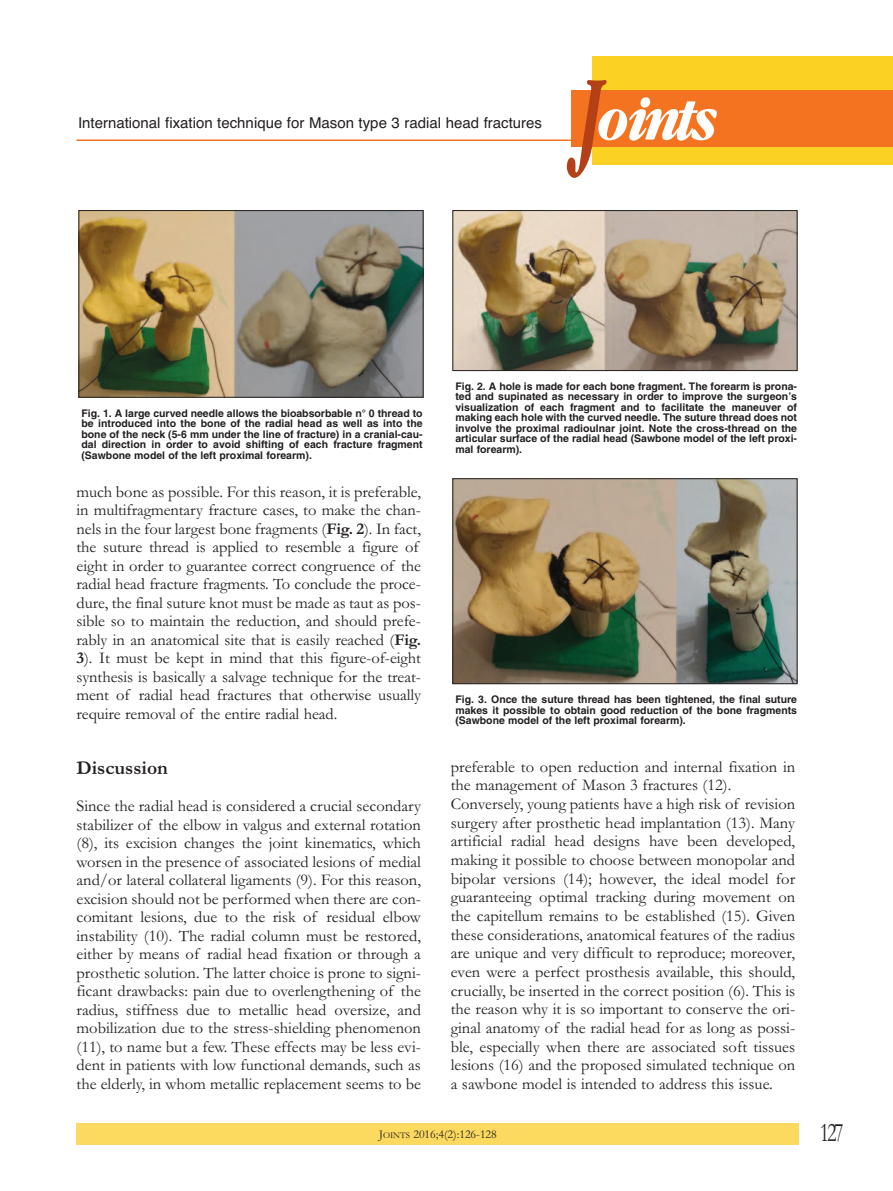
<style>
.page{position:relative;width:893px;height:1191px;background:#fff}
.page>*{position:absolute;margin:0;border:0;box-sizing:border-box;transform-origin:0 0}
.t1{font:italic 700 55.8px "Garamond Cond";letter-spacing:-.085em;color:#fff}
.t2{font:27px "Garamond";color:#231f20;scale:.75 1}
.t3{font:700 19.5px "Garamond";color:#231f20}
.t4{font:16.5px/18.5px "Garamond";color:#231f20}
.t5{font:15px "Helvetica";color:#231f20}
.t6{font:12px "Garamond";color:#231f20}
.t7{font:700 10.5px/10.5px "Helvetica";color:#231f20;text-align:justify}
.s1{font-size:99.9px;color:#b44018}
.s2{font-weight:700}
.s3{font-size:9px}
</style>
<div class="page">
<div style="left:77px;top:1123px;width:722px;height:22px;background:#fcd95f"></div>
<hr style="left:77px;top:139px;width:640px;height:2px;background:#f47321">
<div style="left:592px;top:56px;width:301px;height:108px;background:#fbd124"></div>
<div style="left:571px;top:91px;width:322px;height:56px;background:#f47321"></div>
<img style="left:80px;top:212px;width:341px;height:183px">
<div style="left:78px;top:210px;width:345px;height:187px;border:1px solid #231f20"></div>
<img style="left:454px;top:212px;width:341px;height:157px">
<div style="left:452px;top:210px;width:345px;height:161px;border:1px solid #231f20"></div>
<img style="left:454px;top:480px;width:341px;height:202px">
<div style="left:452px;top:478px;width:345px;height:206px;border:1px solid #231f20"></div>
<p class="t5" style="left:78px;top:114px;width:466px">International fixation technique for Mason type 3 radial head fractures</p>
<h1 class="t1" style="left:574px;top:88px;width:140px"><span class="s1">J</span>oints</h1>
<p class="t7" style="left:81px;top:408px;width:343px">Fig. 1. A large curved needle allows the bioabsorbable n° 0 thread to be introduced into the bone of the radial head as well as into the bone of the neck (5-6 mm under the line of fracture) in a cranial-cau&shy;dal direction in order to avoid shifting of each fracture fragment (Sawbone model of the left proximal forearm).</p>
<p class="t4" style="left:77px;top:482px;width:346px">much bone as possible. For this reason, it is preferable, in multifragmentary fracture cases, to make the chan&shy;nels in the four largest bone fragments (<span class="s2">Fig. 2</span>). in fact, the suture thread is applied to resemble a figure of eight in order to guarantee correct congruence of the radial head fracture fragments. to conclude the proce&shy;dure, the final suture knot must be made as taut as pos&shy;sible so to maintain the reduction, and should prefe&shy;rably in an anatomical site that is easily reached (<span class="s2">Fig.<br>3</span>). it must be kept in mind that this figure-of-eight synthesis is basically a salvage technique for the treat&shy;ment of radial head fractures that otherwise usually require removal of the entire radial head.</p>
<p class="t3" style="left:77px;top:756px;width:93px">Discussion</p>
<p class="t4" style="left:77px;top:796px;width:346px;text-align:justify">since the radial head is considered a crucial secondary stabilizer of the elbow in valgus and external rotation (8), its excision changes the joint kinematics, which worsen in the presence of associated lesions of medial and/or lateral collateral ligaments (9). For this reason, excision should not be performed when there are con&shy;comitant lesions, due to the risk of residual elbow instability (10). the radial column must be restored, either by means of radial head fixation or through a prosthetic solution. the latter choice is prone to signi&shy;ficant drawbacks: pain due to overlengthening of the radius, stiffness due to metallic head oversize, and mobilization due to the stress-shielding phenomenon (11), to name but a few. these effects may be less evi&shy;dent in patients with low functional demands, such as the elderly, in whom metallic replacement seems to be</p>
<p class="t7" style="left:455px;top:382px;width:343px">Fig. 2. A hole is made for each bone fragment. The forearm is prona&shy;ted and supinated as necessary in order to improve the surgeon’s visualization of each fragment and to facilitate the maneuver of making each hole with the curved needle. The suture thread does not involve the proximal radioulnar joint. Note the cross-thread on the articular surface of the radial head (Sawbone model of the left proxi&shy;mal forearm).</p>
<p class="t7" style="left:455px;top:695px;width:343px">Fig. 3. Once the suture thread has been tightened, the final suture makes it possible to obtain good reduction of the bone fragments (Sawbone model of the left proximal forearm).</p>
<p class="t4" style="left:451px;top:756px;width:346px">preferable to open reduction and internal fixation in the management of Mason 3 fractures (12).<br>Conversely, young patients have a high risk of revision surgery after prosthetic head implantation (13). Many artificial radial head designs have been developed, making it possible to choose between monopolar and bipolar versions (14); however, the ideal model for guaranteeing optimal tracking during movement on the capitellum remains to be established (15). Given these considerations, anatomical features of the radius are unique and very difficult to reproduce; moreover, even were a perfect prosthesis available, this should, crucially, be inserted in the correct position (6). this is the reason why it is so important to conserve the ori&shy;ginal anatomy of the radial head for as long as possi&shy;ble, especially when there are associated soft tissues lesions (16) and the proposed simulated technique on a sawbone model is intended to address this issue.</p>
<p class="t6" style="left:379px;top:1126px;width:119px">J<span class="s3">oints</span> 2016;4(2):126-128</p>
<h2 class="t2" style="left:820px;top:1116px;width:33px">127</h2>
</div>
